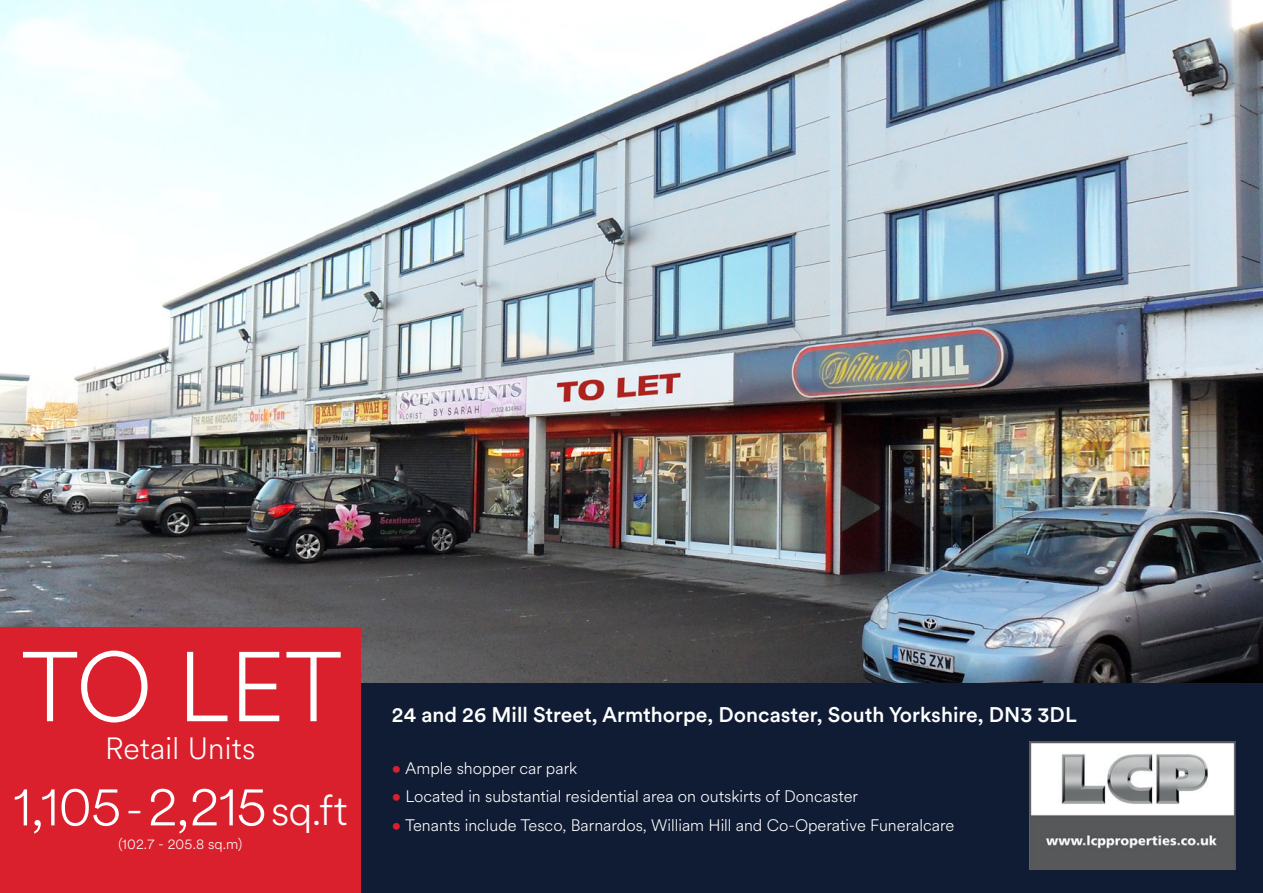
<style>
.page{position:relative;width:1263px;height:893px;background:#fff}
.page>*{position:absolute;margin:0;border:0;box-sizing:border-box;transform-origin:0 0}
.t1{font:300 97.8px "Circular XX";color:#fff}
.HEADERS{font:300 55.5px "Circular XX";letter-spacing:-.01em;color:#fff}
.t2{font:300 30.45px "Circular XX";letter-spacing:.01em;color:#fff}
.t3{font:500 21px "Circular XX";color:#fff}
.t4{font:300 16.5px "Circular XX";color:#fff}
.HEADERS-2{font:300 14.4px "Circular XX";letter-spacing:.005em;color:#fff}
.s1{font-size:45px}
.s2{font-size:42px}
.s3{color:#da202d}
</style>
<div class="page">
<img style="left:0;top:0;width:1263px;height:683px">
<div style="left:359px;top:683px;width:904px;height:210px;background:#0f1c34"></div>
<div style="left:0;top:628px;width:361px;height:265px;background:#da202d"></div>
<img style="left:1030px;top:741px;width:205px;height:128px">
<p class="t1" style="left:21px;top:621px;width:323px">TO LET</p>
<p class="t2" style="left:105px;top:727px;width:152px">Retail Units</p>
<p class="HEADERS" style="left:13px;top:769px;width:336px">1,105<span class="s1">-</span>2,215<span class="s2">sq.ft</span></p>
<p class="HEADERS-2" style="left:118px;top:835px;width:125px">(102.7 - 205.8 sq.m)</p>
<p class="t3" style="left:392px;top:701px;width:686px">24 and 26 Mill Street, Armthorpe, Doncaster, South Yorkshire, DN3 3DL</p>
<p class="t4" style="left:392px;top:757px;width:187px"><span class="s3">•</span> Ample shopper car park</p>
<p class="t4" style="left:392px;top:785px;width:468px"><span class="s3">•</span> Located in substantial residential area on outskirts of Doncaster</p>
<p class="t4" style="left:392px;top:814px;width:564px"><span class="s3">•</span> Tenants include Tesco, Barnardos, William Hill and Co-Operative Funeralcare</p>
</div>
